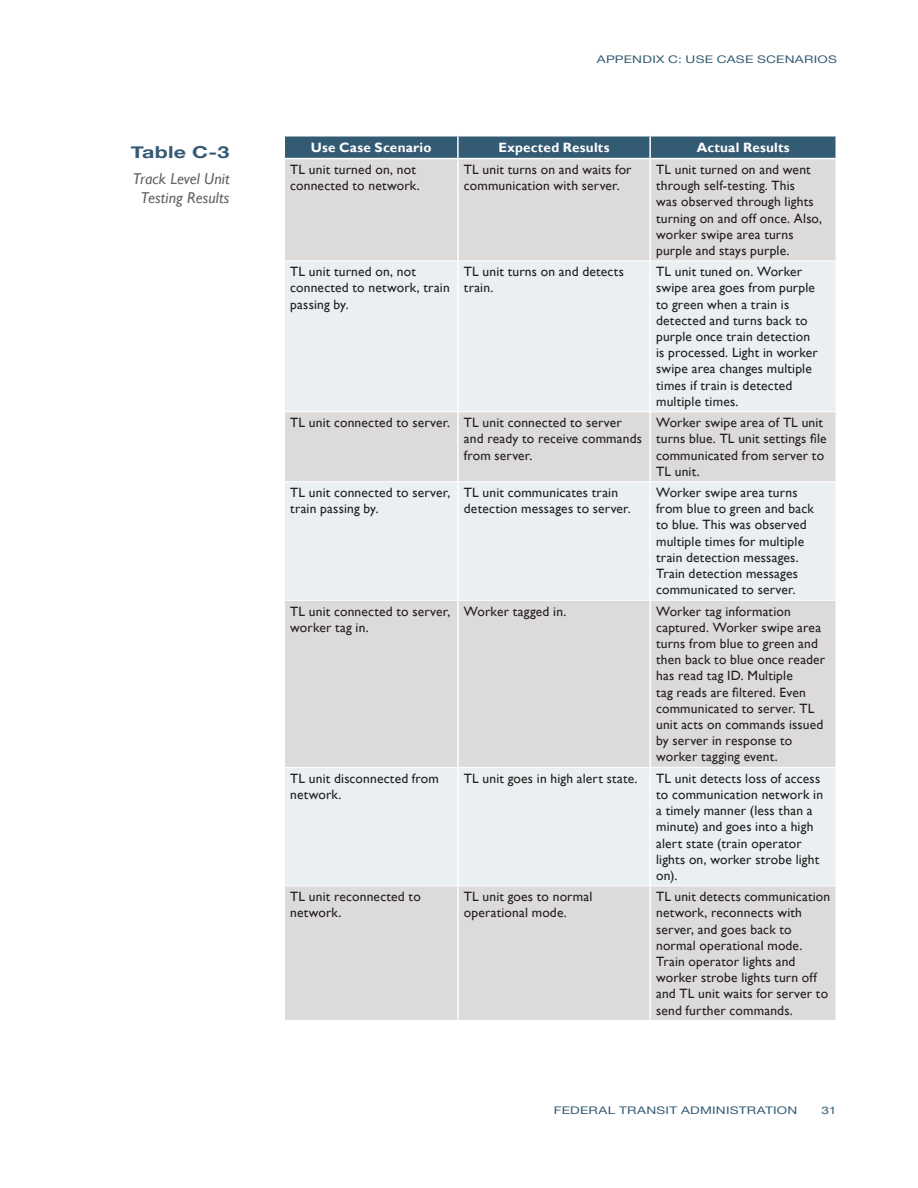
<style>
.page{position:relative;width:918px;height:1188px;background:#fff}
.page>*{position:absolute;margin:0;border:0;box-sizing:border-box;transform-origin:0 0}
.Figure_Table_head{font:700 16.5px "Helvetica Neue";letter-spacing:.01em;color:#345b74;scale:1.3 1}
.FIGURES_following{font:italic 15.75px/18.9px "Gill Sans";letter-spacing:.005em;color:#636366;text-align:center}
.Table_body_text{font:13.5px/16.2px "Gill Sans";letter-spacing:.015em;color:#231f20}
.Table_heads_NEW{font:700 13.5px "Gill Sans";letter-spacing:.02em;color:#fff}
.t1{font:10.5px "Helvetica Neue";letter-spacing:.02em;color:#345b74;scale:1.3 1}
</style>
<div class="page">
<div style="left:285px;top:159px;width:551px;height:861px;background:#dcdbda"></div>
<svg style="left:285px;top:262px;width:551px;height:624px;background:#e4e7e8"></svg>
<hr style="left:457px;top:159px;width:2px;height:102px;background:#fff">
<hr style="left:649px;top:159px;width:2px;height:102px;background:#fff">
<hr style="left:457px;top:261px;width:2px;height:151px;background:#fff">
<hr style="left:649px;top:261px;width:2px;height:151px;background:#fff">
<hr style="left:457px;top:412px;width:2px;height:70px;background:#fff">
<hr style="left:649px;top:412px;width:2px;height:70px;background:#fff">
<hr style="left:457px;top:482px;width:2px;height:118px;background:#fff">
<hr style="left:649px;top:482px;width:2px;height:118px;background:#fff">
<hr style="left:457px;top:600px;width:2px;height:167px;background:#fff">
<hr style="left:649px;top:600px;width:2px;height:167px;background:#fff">
<hr style="left:457px;top:768px;width:2px;height:118px;background:#fff">
<hr style="left:649px;top:768px;width:2px;height:118px;background:#fff">
<hr style="left:457px;top:886px;width:2px;height:134px;background:#fff">
<hr style="left:649px;top:886px;width:2px;height:134px;background:#fff">
<hr style="left:285px;top:261px;width:173px;height:1px;background:#fff">
<hr style="left:458px;top:261px;width:192px;height:1px;background:#fff">
<hr style="left:650px;top:261px;width:186px;height:1px;background:#fff">
<hr style="left:285px;top:412px;width:173px;height:1px;background:#fff">
<hr style="left:458px;top:412px;width:192px;height:1px;background:#fff">
<hr style="left:650px;top:412px;width:186px;height:1px;background:#fff">
<hr style="left:285px;top:482px;width:173px;height:1px;background:#fff">
<hr style="left:458px;top:482px;width:192px;height:1px;background:#fff">
<hr style="left:650px;top:482px;width:186px;height:1px;background:#fff">
<hr style="left:285px;top:600px;width:173px;height:1px;background:#fff">
<hr style="left:458px;top:600px;width:192px;height:1px;background:#fff">
<hr style="left:650px;top:600px;width:186px;height:1px;background:#fff">
<hr style="left:285px;top:767px;width:173px;height:1px;background:#fff">
<hr style="left:458px;top:767px;width:192px;height:1px;background:#fff">
<hr style="left:650px;top:767px;width:186px;height:1px;background:#fff">
<hr style="left:285px;top:886px;width:173px;height:1px;background:#fff">
<hr style="left:458px;top:886px;width:192px;height:1px;background:#fff">
<hr style="left:650px;top:886px;width:186px;height:1px;background:#fff">
<svg style="left:284px;top:136px;width:553px;height:22px;background:#3c6179"></svg>
<h2 class="Figure_Table_head" style="left:131px;top:137px;width:77px">Table C-3</h2>
<p class="FIGURES_following" style="left:133px;top:169px;width:98px">Track Level Unit<br>Testing Results</p>
<p class="t1" style="left:597px;top:50px;width:186px">APPENDIX C: USE CASE SCENARIOS</p>
<p class="Table_heads_NEW" style="left:311px;top:139px;width:122px">Use Case Scenario</p>
<p class="Table_heads_NEW" style="left:499px;top:139px;width:112px">Expected Results</p>
<p class="Table_heads_NEW" style="left:697px;top:139px;width:94px">Actual Results</p>
<p class="Table_body_text" style="left:290px;top:162px;width:131px">TL unit turned on, not connected to network.</p>
<p class="Table_body_text" style="left:464px;top:162px;width:169px">TL unit turns on and waits for communication with server.</p>
<p class="Table_body_text" style="left:656px;top:162px;width:168px">TL unit turned on and went through self-testing. This<br>was observed through lights turning on and off once. Also, worker swipe area turns purple and stays purple.</p>
<p class="Table_body_text" style="left:290px;top:264px;width:161px">TL unit turned on, not connected to network, train passing by.</p>
<p class="Table_body_text" style="left:464px;top:264px;width:162px">TL unit turns on and detects train.</p>
<p class="Table_body_text" style="left:656px;top:264px;width:163px">TL unit tuned on. Worker swipe area goes from purple to green when a train is detected and turns back to purple once train detection is processed. Light in worker swipe area changes multiple times if train is detected multiple times.</p>
<p class="Table_body_text" style="left:290px;top:415px;width:162px">TL unit connected to server.</p>
<p class="Table_body_text" style="left:464px;top:415px;width:180px">TL unit connected to server and ready to receive commands from server.</p>
<p class="Table_body_text" style="left:656px;top:415px;width:172px">Worker swipe area of TL unit turns blue. TL unit settings file communicated from server to<br>TL unit.</p>
<p class="Table_body_text" style="left:290px;top:485px;width:162px">TL unit connected to server, train passing by.</p>
<p class="Table_body_text" style="left:464px;top:485px;width:168px">TL unit communicates train detection messages to server.</p>
<p class="Table_body_text" style="left:656px;top:485px;width:159px">Worker swipe area turns from blue to green and back to blue. This was observed multiple times for multiple train detection messages.<br>Train detection messages communicated to server.</p>
<p class="Table_body_text" style="left:290px;top:603px;width:162px">TL unit connected to server, worker tag in.</p>
<p class="Table_body_text" style="left:464px;top:603px;width:104px">Worker tagged in.</p>
<p class="Table_body_text" style="left:656px;top:603px;width:171px">Worker tag information captured. Worker swipe area turns from blue to green and then back to blue once reader has read tag ID. Multiple<br>tag reads are filtered. Even communicated to server. TL unit acts on commands issued by server in response to worker tagging event.</p>
<p class="Table_body_text" style="left:290px;top:770px;width:150px">TL unit disconnected from network.</p>
<p class="Table_body_text" style="left:464px;top:770px;width:175px">TL unit goes in high alert state.</p>
<p class="Table_body_text" style="left:656px;top:770px;width:169px">TL unit detects loss of access to communication network in a timely manner (less than a minute) and goes into a high alert state (train operator lights on, worker strobe light on).</p>
<p class="Table_body_text" style="left:290px;top:889px;width:132px">TL unit reconnected to network.</p>
<p class="Table_body_text" style="left:464px;top:889px;width:130px">TL unit goes to normal operational mode.</p>
<p class="Table_body_text" style="left:656px;top:889px;width:176px">TL unit detects communication network, reconnects with server, and goes back to normal operational mode.<br>Train operator lights and worker strobe lights turn off and TL unit waits for server to send further commands.</p>
<p class="t1" style="left:554px;top:1102px;width:189px">FEDERAL TRANSIT ADMINISTRATION</p>
<p class="t1" style="left:821px;top:1102px;width:13px">31</p>
</div>
